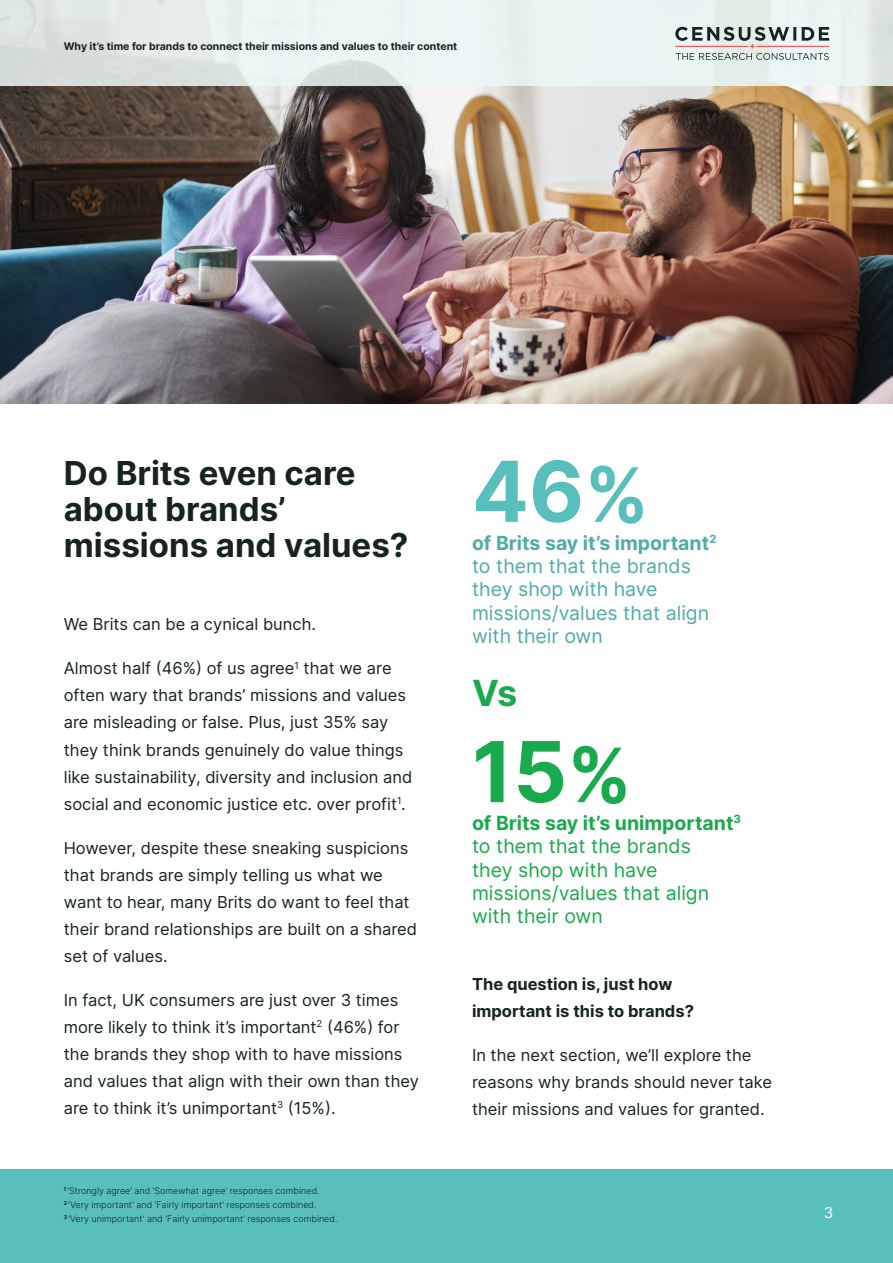
<style>
.page{position:relative;width:893px;height:1263px;background:#fff}
.page>*{position:absolute;margin:0;border:0;box-sizing:border-box;transform-origin:0 0}
.t1{font:700 84px "Inter";color:#59bfbd}
.t2{font:700 84px "Inter";color:#18aa4c}
.t3{font:700 75px "Inter";color:#59bfbd}
.t4{font:700 75px "Inter";color:#18aa4c}
.t5{font:700 36px "Inter";color:#18aa4c}
.t6{font:700 33px/36px "Inter";color:#162323}
.t7{font:19.5px/23.4px "Inter";color:#50aba9}
.t8{font:19.5px/23.4px "Inter";color:#18aa4c}
.t9{font:700 19.5px "Inter";color:#18aa4c}
.t10{font:700 19.5px "Inter";color:#50aba9}
.t11{font:16.5px/27px "Inter";color:#162323}
.t12{font:700 16.5px/27px "Inter";color:#162323}
.t13{font:15px "Inter";color:#fff}
.t14{font:700 11.4px "Inter";color:#50aba9}
.t15{font:700 11.4px "Inter";color:#18aa4c}
.t16{font:700 10.5px "Inter";color:#162323}
.t17{font:300 9px "Inter";color:#162323}
</style>
<div class="page">
<img style="left:0;top:85px;width:893px;height:319px">
<div style="left:0;top:1169px;width:893px;height:94px;background:#59bfbd"></div>
<svg style="left:0;top:0;width:893px;height:85px;background:#e5eeed"></svg>
<svg style="left:675px;top:27px;width:154px;height:33px;background:#b7bbb9"></svg>
<p class="t16" style="left:64px;top:38px;width:395px">Why it’s time for brands to connect their missions and values to their content</p>
<p class="t6" style="left:64px;top:454px;width:346px">Do Brits even care about brands’ missions and values?</p>
<p class="t11" style="left:64px;top:611px;width:254px">We Brits can be a cynical bunch.</p>
<p class="t11" style="left:64px;top:655px;width:350px">Almost half (46%) of us agree<sup>1</sup> that we are often wary that brands’ missions and values are misleading or false. Plus, just 35% say they think brands genuinely do value things like sustainability, diversity and inclusion and social and economic justice etc. over profit<sup>1</sup>.</p>
<p class="t11" style="left:64px;top:834px;width:355px">However, despite these sneaking suspicions that brands are simply telling us what we want to hear, many Brits do want to feel that their brand relationships are built on a shared set of values.</p>
<p class="t11" style="left:64px;top:986px;width:357px">In fact, UK consumers are just over 3 times more likely to think it’s important<sup>2</sup> (46%) for the brands they shop with to have missions and values that align with their own than they are to think it’s unimportant<sup>3</sup> (15%).</p>
<p class="t17" style="left:64px;top:1184px;width:257px"><sup>1</sup> ’Strongly agree’ and ‘Somewhat agree’ responses combined.</p>
<p class="t17" style="left:64px;top:1198px;width:254px"><sup>2</sup> ‘Very important’ and ‘Fairly important’ responses combined.</p>
<p class="t17" style="left:64px;top:1212px;width:275px"><sup>3</sup> ‘Very unimportant’ and ‘Fairly unimportant’ responses combined.</p>
<p class="t1" style="left:472px;top:428px;width:114px">46</p>
<p class="t10" style="left:472px;top:528px;width:239px">of Brits say it’s important</p>
<p class="t3" style="left:584px;top:438px;width:66px">%</p>
<p class="t14" style="left:709px;top:530px;width:9px">2</p>
<p class="t7" style="left:472px;top:554px;width:239px">to them that the brands they shop with have missions/values that align with their own</p>
<p class="t5" style="left:472px;top:666px;width:47px">Vs</p>
<p class="t2" style="left:472px;top:709px;width:97px">15</p>
<p class="t9" style="left:472px;top:808px;width:263px">of Brits say it’s unimportant</p>
<p class="t4" style="left:567px;top:719px;width:66px">%</p>
<p class="t15" style="left:734px;top:811px;width:9px">3</p>
<p class="t8" style="left:472px;top:834px;width:239px">to them that the brands they shop with have missions/values that align with their own</p>
<p class="t12" style="left:472px;top:970px;width:223px">The question is, just how important is this to brands?</p>
<p class="t11" style="left:472px;top:1041px;width:302px">In the next section, we’ll explore the reasons why brands should never take their missions and values for granted.</p>
<p class="t13" style="left:824px;top:1202px;width:11px">3</p>
</div>
